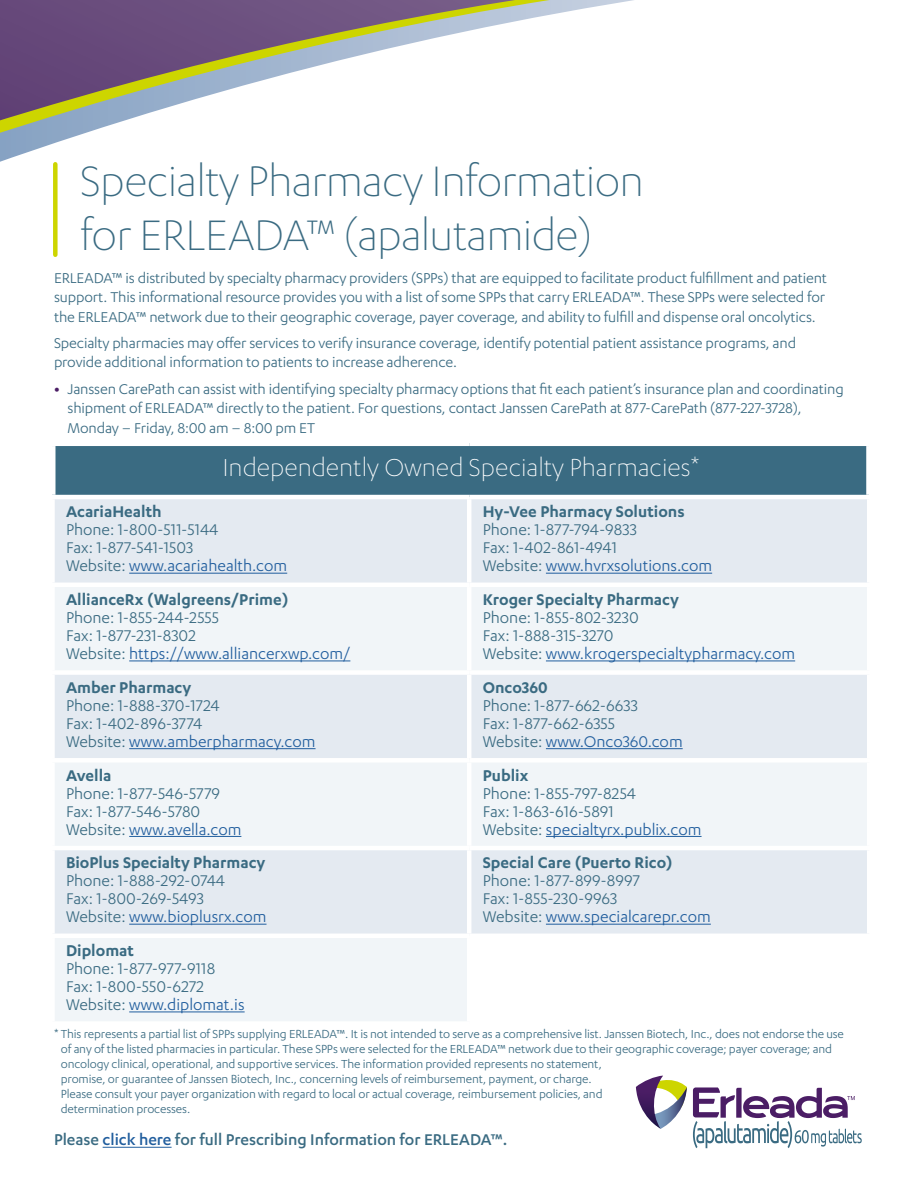
<style>
.page{position:relative;width:918px;height:1188px;background:#fff}
.page>*{position:absolute;margin:0;border:0;box-sizing:border-box;transform-origin:0 0}
.t1{font:300 49.5px/54px "Karbon";letter-spacing:-.015em;color:#3a6b82}
.t2{font:300 28.5px "Karbon";color:#fff}
.t3{font:18px/18px "Karbon";color:#3a6b82}
.t4{font:600 18px "Karbon";color:#3a6b82}
.t5{font:500 18px "Karbon";color:#3a6b82}
.t6{font:16.5px/19.5px "Karbon";letter-spacing:-.01em;color:#3a6b82}
.t7{font:13.5px/15px "Karbon";letter-spacing:-.01em;color:#3a6b82}
.s1{font-weight:700;color:#4b1d65}
.s2{color:#215e9e}
</style>
<div class="page">
<svg style="left:0;top:0;width:634px;height:257px"></svg>
<div style="left:52px;top:443px;width:817px;height:54px;background:#3a6b82"></div>
<div style="left:55px;top:499px;width:812px;height:84px;background:#e4eaf1"></div>
<svg style="left:55px;top:587px;width:812px;height:434px;fill:#f1f5f8"></svg>
<div style="left:866px;top:446px;width:6px;height:49px;background:#fff"></div>
<div style="left:50px;top:440px;width:419px;height:6px;background:#fff"></div>
<div style="left:50px;top:446px;width:6px;height:49px;background:#fff"></div>
<div style="left:469px;top:440px;width:403px;height:6px;background:#fff"></div>
<hr style="left:50px;top:495px;width:419px;height:4px;background:#fff">
<hr style="left:469px;top:495px;width:402px;height:4px;background:#fff">
<hr style="left:467px;top:499px;width:4px;height:84px;background:#fff">
<hr style="left:467px;top:587px;width:4px;height:83px;background:#fff">
<div style="left:50px;top:670px;width:419px;height:5px;background:#fff"></div>
<div style="left:469px;top:670px;width:402px;height:5px;background:#fff"></div>
<hr style="left:467px;top:675px;width:4px;height:83px;background:#fff">
<div style="left:50px;top:758px;width:419px;height:5px;background:#fff"></div>
<div style="left:469px;top:758px;width:402px;height:5px;background:#fff"></div>
<hr style="left:467px;top:763px;width:4px;height:83px;background:#fff">
<hr style="left:50px;top:846px;width:419px;height:4px;background:#fff">
<hr style="left:469px;top:846px;width:402px;height:4px;background:#fff">
<hr style="left:467px;top:850px;width:4px;height:84px;background:#fff">
<hr style="left:50px;top:934px;width:419px;height:4px;background:#fff">
<hr style="left:469px;top:934px;width:402px;height:4px;background:#fff">
<hr style="left:467px;top:938px;width:4px;height:83px;background:#fff">
<hr style="left:129px;top:573px;width:158px;height:1px;background:#215e9e">
<hr style="left:546px;top:573px;width:166px;height:1px;background:#215e9e">
<hr style="left:129px;top:660px;width:221px;height:1px;background:#215e9e">
<hr style="left:546px;top:660px;width:249px;height:1px;background:#215e9e">
<hr style="left:129px;top:748px;width:187px;height:1px;background:#215e9e">
<hr style="left:546px;top:748px;width:137px;height:1px;background:#215e9e">
<hr style="left:129px;top:836px;width:112px;height:1px;background:#215e9e">
<hr style="left:546px;top:836px;width:156px;height:1px;background:#215e9e">
<hr style="left:129px;top:924px;width:138px;height:1px;background:#215e9e">
<hr style="left:546px;top:924px;width:165px;height:1px;background:#215e9e">
<hr style="left:129px;top:1011px;width:116px;height:1px;background:#215e9e">
<hr style="left:103px;top:1147px;width:69px;height:1px;background:#215e9e">
<svg style="left:636px;top:1075px;width:51px;height:54px"></svg>
<svg style="left:693px;top:1087px;width:169px;height:61px"></svg>
<div style="left:53px;top:164px;width:5px;height:91px;background:#cdd500"></div>
<h1 class="t1" style="left:80px;top:152px;width:565px">Specialty Pharmacy Information for ERLEADA™ (apalutamide)</h1>
<p class="t6" style="left:54px;top:267px;width:775px;text-align:justify">ERLEADA™ is distributed by specialty pharmacy providers (SPPs) that are equipped to facilitate product fulfillment and patient support. This informational resource provides you with a list of some SPPs that carry ERLEADA™. These SPPs were selected for the ERLEADA™ network due to their geographic coverage, payer coverage, and ability to fulfill and dispense oral oncolytics.</p>
<p class="t6" style="left:54px;top:333px;width:744px">Specialty pharmacies may offer services to verify insurance coverage, identify potential patient assistance programs, and provide additional information to patients to increase adherence.</p>
<p class="t6" style="left:67px;top:378px;width:778px;text-indent:-13px"><span class="s1">•</span> Janssen CarePath can assist with identifying specialty pharmacy options that fit each patient’s insurance plan and coordinating shipment of ERLEADA™ directly to the patient. For questions, contact Janssen CarePath at 877-CarePath (877-227-3728),<br>Monday – Friday, 8:00 am – 8:00 pm ET</p>
<h2 class="t2" style="left:222px;top:452px;width:479px">Independently Owned Specialty Pharmacies*</h2>
<p class="t4" style="left:66px;top:502px;width:97px">AcariaHealth</p>
<p class="t3" style="left:66px;top:520px;width:223px">Phone: 1-800-511-5144<br>Fax: 1-877-541-1503<br>Website: <span class="s2">www.acariahealth.com</span></p>
<p class="t4" style="left:66px;top:590px;width:224px">AllianceRx (Walgreens/Prime)</p>
<p class="t3" style="left:66px;top:608px;width:286px">Phone: 1-855-244-2555<br>Fax: 1-877-231-8302<br>Website: <span class="s2">https://www.alliancerxwp.com/</span></p>
<p class="t4" style="left:66px;top:677px;width:127px">Amber Pharmacy</p>
<p class="t3" style="left:66px;top:696px;width:251px">Phone: 1-888-370-1724<br>Fax: 1-402-896-3774<br>Website: <span class="s2">www.amberpharmacy.com</span></p>
<p class="t4" style="left:66px;top:765px;width:47px">Avella</p>
<p class="t3" style="left:66px;top:784px;width:177px">Phone: 1-877-546-5779<br>Fax: 1-877-546-5780<br>Website: <span class="s2">www.avella.com</span></p>
<p class="t4" style="left:66px;top:853px;width:201px">BioPlus Specialty Pharmacy</p>
<p class="t3" style="left:66px;top:871px;width:202px">Phone: 1-888-292-0744<br>Fax: 1-800-269-5493<br>Website: <span class="s2">www.bioplusrx.com</span></p>
<p class="t4" style="left:66px;top:941px;width:69px">Diplomat</p>
<p class="t3" style="left:66px;top:959px;width:180px">Phone: 1-877-977-9118<br>Fax: 1-800-550-6272<br>Website: <span class="s2">www.diplomat.is</span></p>
<p class="t4" style="left:483px;top:502px;width:203px">Hy-Vee Pharmacy Solutions</p>
<p class="t3" style="left:483px;top:520px;width:231px">Phone: 1-877-794-9833<br>Fax: 1-402-861-4941<br>Website: <span class="s2">www.hvrxsolutions.com</span></p>
<p class="t4" style="left:483px;top:590px;width:198px">Kroger Specialty Pharmacy</p>
<p class="t3" style="left:483px;top:608px;width:314px">Phone: 1-855-802-3230<br>Fax: 1-888-315-3270<br>Website: <span class="s2">www.krogerspecialtypharmacy.com</span></p>
<p class="t4" style="left:483px;top:677px;width:66px">Onco360</p>
<p class="t3" style="left:483px;top:696px;width:201px">Phone: 1-877-662-6633<br>Fax: 1-877-662-6355<br>Website: <span class="s2">www.Onco360.com</span></p>
<p class="t4" style="left:483px;top:765px;width:47px">Publix</p>
<p class="t3" style="left:483px;top:784px;width:220px">Phone: 1-855-797-8254<br>Fax: 1-863-616-5891<br>Website: <span class="s2">specialtyrx.publix.com</span></p>
<p class="t4" style="left:483px;top:853px;width:192px">Special Care (Puerto Rico)</p>
<p class="t3" style="left:483px;top:871px;width:230px">Phone: 1-877-899-8997<br>Fax: 1-855-230-9963<br>Website: <span class="s2">www.specialcarepr.com</span></p>
<p class="t7" style="left:61px;top:1026px;width:785px;text-indent:-7px">* This represents a partial list of SPPs supplying ERLEADA™. It is not intended to serve as a comprehensive list. Janssen Biotech, Inc., does not endorse the use of any of the listed pharmacies in particular. These SPPs were selected for the ERLEADA™ network due to their geographic coverage; payer coverage; and oncology clinical, operational, and supportive services. The information provided represents no statement,<br>promise, or guarantee of Janssen Biotech, Inc., concerning levels of reimbursement, payment, or charge.<br>Please consult your payer organization with regard to local or actual coverage, reimbursement policies, and<br>determination processes.</p>
<p class="t5" style="left:54px;top:1130px;width:455px">Please <span class="s2">click here</span> for full Prescribing Information for ERLEADA™.</p>
</div>
